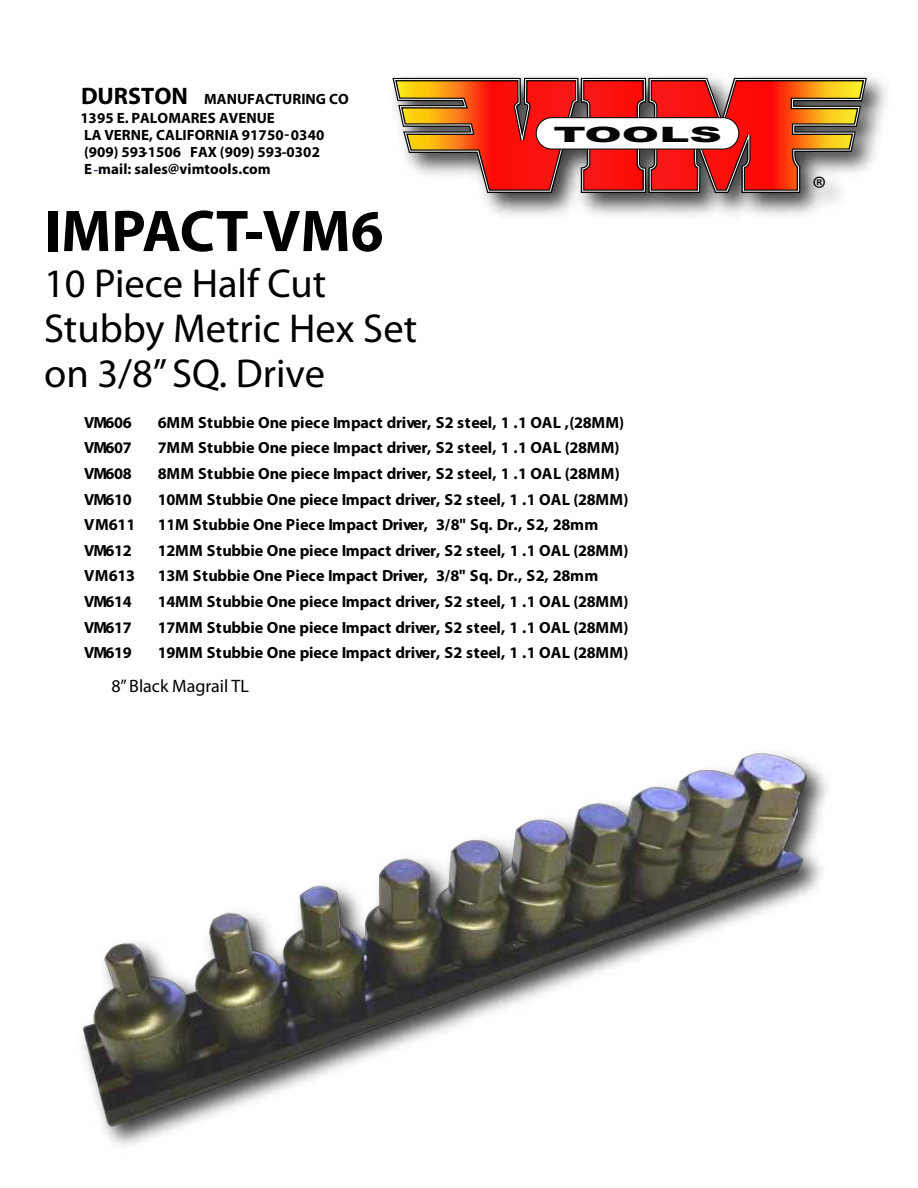
<style>
.page{position:relative;width:918px;height:1188px;background:#fff}
.page>*{position:absolute;margin:0;border:0;box-sizing:border-box;transform-origin:0 0}
.t1{font:700 59.4px "Myriad Pro";color:#000}
.t2{font:40.5px/44.5px "Myriad Pro";color:#000}
.t3{font:34.2px "Myriad Pro";color:#070606}
.t4{font:900 21.15px "Arial";color:#070606;scale:2.13 1}
.t5{font:18px "Myriad Pro";color:#000}
.t6{font:700 16.2px "Myriad Pro";letter-spacing:-.015em;color:#000}
.t7{font:700 15px/17.2px "Myriad";letter-spacing:.005em;color:#000}
.s1{font-size:24px}
.s2{font-family:"Times New Roman";font-weight:400;color:#2b298f}
</style>
<div class="page">
<img style="left:484px;top:78px;width:403px;height:138px">
<svg style="left:392px;top:76px;width:477px;height:119px;background:#cb5c47"></svg>
<div style="left:536px;top:118px;width:203px;height:31px;background:#fff;border-radius:16px"></div>
<div style="left:536px;top:117px;width:203px;height:33px;border:1px solid #070606;border-radius:16px"></div>
<img style="left:84px;top:753px;width:744px;height:387px">
<p class="t7" style="left:80px;top:90px;width:270px;line-height:18.9px"><span class="s1">DURSTON</span> MANUFACTURING CO<br>1395 E. PALOMARES AVENUE</p>
<p class="t7" style="left:84px;top:127px;width:242px">LA VERNE, CALIFORNIA 91750-0340 (909) 593-1506 FAX (909) 593-0302<br>E<span class="s2">-</span>mail: sales@vimtools.com</p>
<h3 class="t4" style="left:554px;top:119px;width:81px">TOOLS</h3>
<h1 class="t1" style="left:44px;top:192px;width:341px">IMPACT-VM6</h1>
<h2 class="t2" style="left:44px;top:261px;width:374px">10 Piece Half Cut<br>Stubby Metric Hex Set on 3/8” SQ. Drive</h2>
<p class="t6" style="left:84px;top:412px;width:49px">VM606</p>
<p class="t6" style="left:158px;top:412px;width:468px">6MM Stubbie One piece Impact driver, S2 steel, 1 .1 OAL ,(28MM)</p>
<p class="t6" style="left:84px;top:437px;width:49px">VM607</p>
<p class="t6" style="left:158px;top:437px;width:463px">7MM Stubbie One piece Impact driver, S2 steel, 1 .1 OAL (28MM)</p>
<p class="t6" style="left:84px;top:463px;width:49px">VM608</p>
<p class="t6" style="left:158px;top:463px;width:463px">8MM Stubbie One piece Impact driver, S2 steel, 1 .1 OAL (28MM)</p>
<p class="t6" style="left:84px;top:488px;width:49px">VM610</p>
<p class="t6" style="left:158px;top:488px;width:472px">10MM Stubbie One piece Impact driver, S2 steel, 1 .1 OAL (28MM)</p>
<p class="t6" style="left:84px;top:514px;width:53px">VM611</p>
<p class="t6" style="left:158px;top:514px;width:442px">11M Stubbie One Piece Impact Driver, 3/8" Sq. Dr., S2, 28mm</p>
<p class="t6" style="left:84px;top:540px;width:49px">VM612</p>
<p class="t6" style="left:158px;top:540px;width:472px">12MM Stubbie One piece Impact driver, S2 steel, 1 .1 OAL (28MM)</p>
<p class="t6" style="left:84px;top:565px;width:53px">VM613</p>
<p class="t6" style="left:158px;top:565px;width:442px">13M Stubbie One Piece Impact Driver, 3/8" Sq. Dr., S2, 28mm</p>
<p class="t6" style="left:84px;top:591px;width:49px">VM614</p>
<p class="t6" style="left:158px;top:591px;width:472px">14MM Stubbie One piece Impact driver, S2 steel, 1 .1 OAL (28MM)</p>
<p class="t6" style="left:84px;top:617px;width:49px">VM617</p>
<p class="t6" style="left:158px;top:617px;width:472px">17MM Stubbie One piece Impact driver, S2 steel, 1 .1 OAL (28MM)</p>
<p class="t6" style="left:84px;top:642px;width:49px">VM619</p>
<p class="t6" style="left:158px;top:642px;width:472px">19MM Stubbie One piece Impact driver, S2 steel, 1 .1 OAL (28MM)</p>
<p class="t5" style="left:111px;top:674px;width:139px">8” Black Magrail TL</p>
<h3 class="t3" style="left:812px;top:168px;width:16px">®</h3>
</div>
